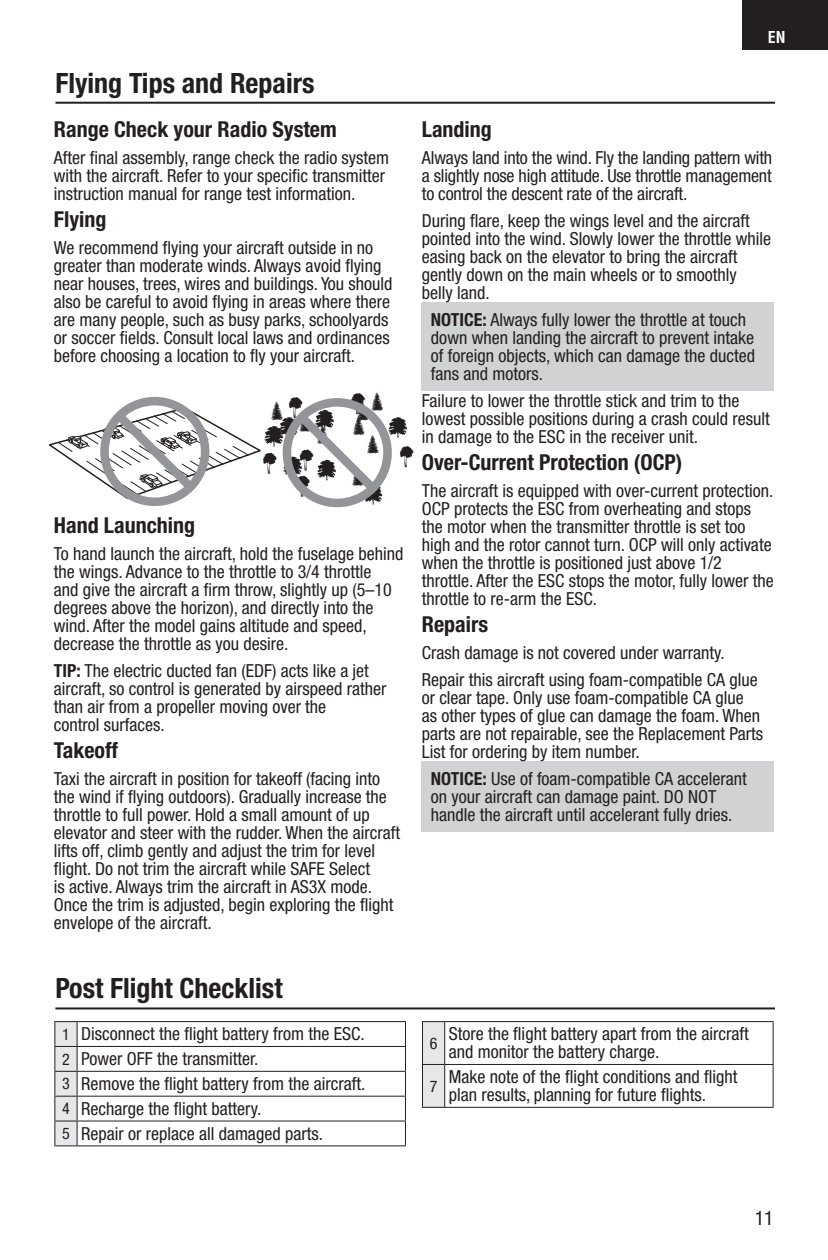
<style>
.page{position:relative;width:828px;height:1260px;background:#fff}
.page>*{position:absolute;margin:0;border:0;box-sizing:border-box;transform-origin:0 0}
.t1{font:700 condensed 28px "Helvetica Neue LT Std";color:#231f20}
.t2{font:700 condensed 22px "Helvetica Neue LT Std";color:#231f20}
.t3{font:condensed 20px "Helvetica Neue LT Std";color:#231f20}
.t4{font:condensed 18px/18px "Helvetica Neue LT Std";color:#231f20}
.t5{font:700 condensed 16px "Helvetica LT Std";color:#fff}
.t6{font:condensed 16px "Helvetica Neue LT Std";color:#231f20}
.s1{font-weight:700}
.s2{font-size:16px}
</style>
<div class="page">
<div style="left:743px;top:0;width:85px;height:49px;background:#231f20"></div>
<hr style="left:55px;top:102px;width:720px;height:2px;background:#231f20">
<hr style="left:55px;top:1007px;width:720px;height:2px;background:#231f20">
<hr style="left:77px;top:1021px;width:329px;height:1px;background:#231f20">
<hr style="left:77px;top:1046px;width:329px;height:1px;background:#231f20">
<hr style="left:77px;top:1071px;width:329px;height:1px;background:#231f20">
<hr style="left:77px;top:1096px;width:329px;height:1px;background:#231f20">
<hr style="left:77px;top:1121px;width:329px;height:1px;background:#231f20">
<svg style="left:54px;top:1021px;width:24px;height:124px;background:#cfcfd1"></svg>
<svg style="left:405px;top:1022px;width:1px;height:123px"></svg>
<hr style="left:54px;top:1145px;width:352px;height:1px;background:#231f20">
<hr style="left:445px;top:1021px;width:329px;height:1px;background:#231f20">
<hr style="left:773px;top:1022px;width:1px;height:42px;background:#231f20">
<svg style="left:422px;top:1021px;width:23px;height:86px;background:#d9d9db"></svg>
<hr style="left:422px;top:1065px;width:1px;height:42px;background:#231f20">
<hr style="left:445px;top:1064px;width:329px;height:1px;background:#231f20">
<hr style="left:444px;top:1065px;width:1px;height:42px;background:#231f20">
<hr style="left:773px;top:1065px;width:1px;height:42px;background:#231f20">
<hr style="left:422px;top:1107px;width:352px;height:1px;background:#231f20">
<div style="left:422px;top:303px;width:352px;height:88px;background:#d1d2d4"></div>
<div style="left:422px;top:762px;width:352px;height:70px;background:#d1d2d4"></div>
<svg style="left:48px;top:392px;width:366px;height:115px"></svg>
<h1 class="t1" style="left:55px;top:73px;width:261px">Flying Tips and Repairs</h1>
<p class="t2" style="left:54px;top:122px;width:284px">Range Check your Radio System</p>
<p class="t4" style="left:54px;top:151px;width:337px">After final assembly, range check the radio system with the aircraft. Refer to your specific transmitter instruction manual for range test information.</p>
<p class="t2" style="left:54px;top:212px;width:54px">Flying</p>
<p class="t4" style="left:54px;top:241px;width:340px">We recommend flying your aircraft outside in no greater than moderate winds. Always avoid flying near houses, trees, wires and buildings. You should also be careful to avoid flying in areas where there are many people, such as busy parks, schoolyards or soccer fields. Consult local laws and ordinances before choosing a location to fly your aircraft.</p>
<p class="t2" style="left:54px;top:518px;width:143px">Hand Launching</p>
<p class="t4" style="left:54px;top:547px;width:351px">To hand launch the aircraft, hold the fuselage behind the wings. Advance to the throttle to 3/4 throttle<br>and give the aircraft a firm throw, slightly up (5–10 degrees above the horizon), and directly into the wind. After the model gains altitude and speed, decrease the throttle as you desire.</p>
<p class="t4" style="left:54px;top:664px;width:334px"><span class="s1">TIP:</span> The electric ducted fan (EDF) acts like a jet aircraft, so control is generated by airspeed rather than air from a propeller moving over the<br>control surfaces.</p>
<p class="t2" style="left:54px;top:743px;width:66px">Takeoff</p>
<p class="t4" style="left:54px;top:772px;width:348px">Taxi the aircraft in position for takeoff (facing into the wind if flying outdoors). Gradually increase the throttle to full power. Hold a small amount of up elevator and steer with the rudder. When the aircraft lifts off, climb gently and adjust the trim for level flight. Do not trim the aircraft while SAFE Select<br>is active. Always trim the aircraft in AS3X mode.<br>Once the trim is adjusted, begin exploring the flight envelope of the aircraft.</p>
<p class="t5" style="left:768px;top:32px;width:19px">EN</p>
<p class="t2" style="left:422px;top:122px;width:72px">Landing</p>
<p class="t4" style="left:422px;top:151px;width:352px;text-align:justify">Always land into the wind. Fly the landing pattern with a slightly nose high attitude. Use throttle management to control the descent rate of the aircraft.</p>
<p class="t4" style="left:422px;top:214px;width:351px">During flare, keep the wings level and the aircraft pointed into the wind. Slowly lower the throttle while easing back on the elevator to bring the aircraft gently down on the main wheels or to smoothly belly land.</p>
<p class="t4" style="left:431px;top:313px;width:326px"><span class="s1">NOTICE:</span> Always fully lower the throttle at touch down when landing the aircraft to prevent intake of foreign objects, which can damage the ducted fans and motors.</p>
<p class="t4" style="left:422px;top:394px;width:349px">Failure to lower the throttle stick and trim to the lowest possible positions during a crash could result in damage to the ESC in the receiver unit.</p>
<p class="t2" style="left:422px;top:455px;width:262px">Over-Current Protection (OCP)</p>
<p class="t4" style="left:422px;top:484px;width:353px">The aircraft is equipped with over-current protection.<br>OCP protects the ESC from overheating and stops the motor when the transmitter throttle is set too high and the rotor cannot turn. OCP will only activate when the throttle is positioned just above 1/2 throttle. After the ESC stops the motor, fully lower the throttle to re-arm the ESC.</p>
<p class="t2" style="left:422px;top:617px;width:68px">Repairs</p>
<p class="t4" style="left:422px;top:642px;width:338px;line-height:27px">Crash damage is not covered under warranty.<br>Repair this aircraft using foam-compatible CA glue</p>
<p class="t4" style="left:422px;top:691px;width:343px">or clear tape. Only use foam-compatible CA glue as other types of glue can damage the foam. When parts are not repairable, see the Replacement Parts List for ordering by item number.</p>
<p class="t4" style="left:431px;top:772px;width:317px"><span class="s1">NOTICE:</span> Use of foam-compatible CA accelerant on your aircraft can damage paint. DO NOT handle the aircraft until accelerant fully dries.</p>
<h1 class="t1" style="left:55px;top:979px;width:229px">Post Flight Checklist</h1>
<p class="t4" style="left:62px;top:1024px;width:305px;line-height:24.8px"><span class="s2">1</span> Disconnect the flight battery from the ESC.<br><span class="s2">2</span> Power OFF the transmitter.<br><span class="s2">3</span> Remove the flight battery from the aircraft.<br><span class="s2">4</span> Recharge the flight battery.<br><span class="s2">5</span> Repair or replace all damaged parts.</p>
<p class="t6" style="left:430px;top:1037px;width:9px">6</p>
<p class="t4" style="left:449px;top:1027px;width:302px">Store the flight battery apart from the aircraft and monitor the battery charge.</p>
<p class="t6" style="left:430px;top:1080px;width:9px">7</p>
<p class="t4" style="left:449px;top:1070px;width:290px">Make note of the flight conditions and flight plan results, planning for future flights.</p>
<p class="t3" style="left:755px;top:1210px;width:21px">11</p>
</div>
